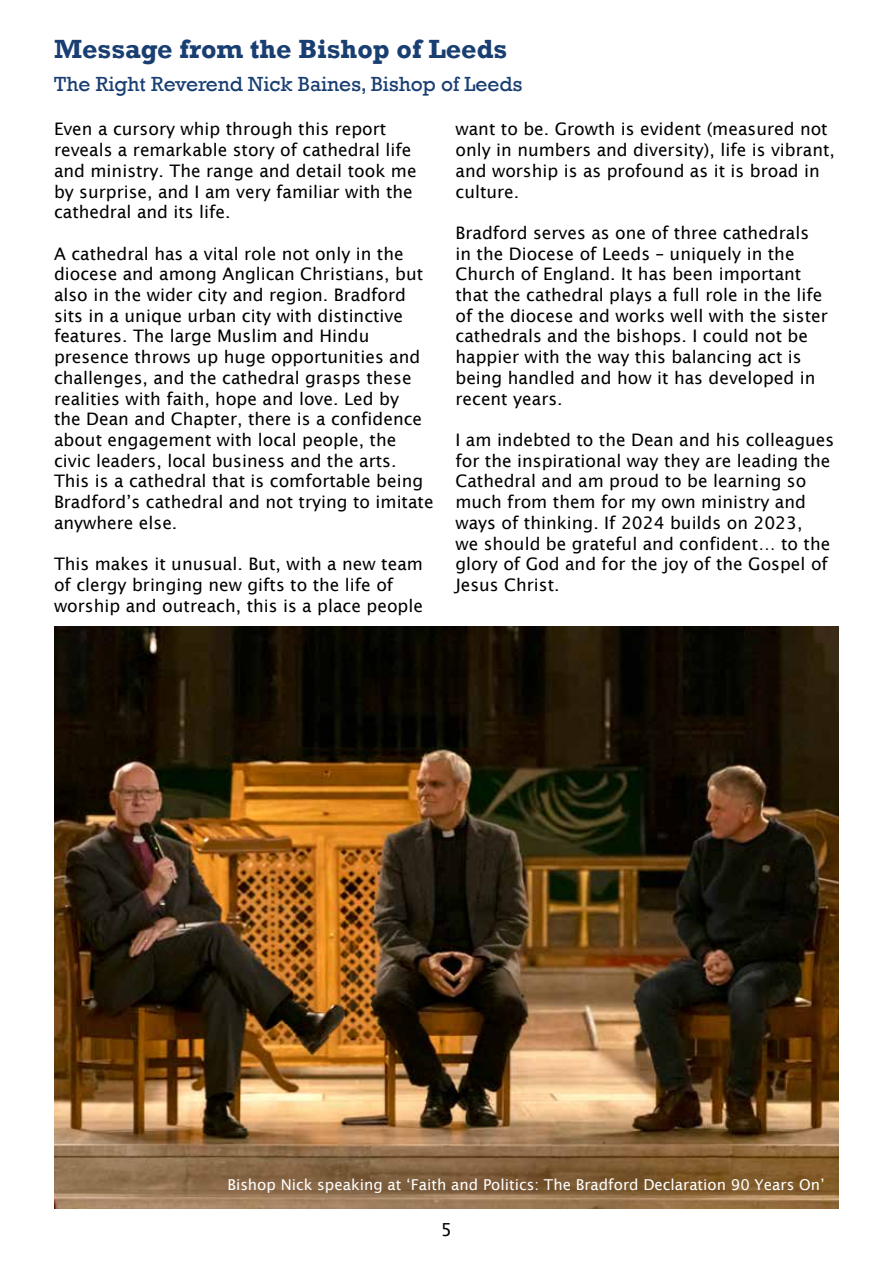
<style>
.page{position:relative;width:893px;height:1263px;background:#fff}
.page>*{position:absolute;margin:0;border:0;box-sizing:border-box;transform-origin:0 0}
.t1{font:700 27px "Rockwell";color:#193e72}
.t2{font:21px "Rockwell";color:#193e72}
.t3{font:18px "Lucida Sans";color:#000}
.t4{font:17.25px/20.7px "Lucida Sans";color:#000}
.t5{font:15px "Lucida Sans";color:#fff}
</style>
<div class="page">
<img style="left:54px;top:627px;width:785px;height:581px">
<h1 class="t1" style="left:54px;top:32px;width:455px">Message from the Bishop of Leeds</h1>
<p class="t2" style="left:54px;top:71px;width:470px">The Right Reverend Nick Baines, Bishop of Leeds</p>
<p class="t4" style="left:54px;top:119px;width:364px">Even a cursory whip through this report reveals a remarkable story of cathedral life and ministry. The range and detail took me by surprise, and I am very familiar with the cathedral and its life.</p>
<p class="t4" style="left:54px;top:243px;width:381px">A cathedral has a vital role not only in the diocese and among Anglican Christians, but also in the wider city and region. Bradford sits in a unique urban city with distinctive features. The large Muslim and Hindu presence throws up huge opportunities and challenges, and the cathedral grasps these realities with faith, hope and love. Led by<br>the Dean and Chapter, there is a confidence about engagement with local people, the civic leaders, local business and the arts.<br>This is a cathedral that is comfortable being Bradford’s cathedral and not trying to imitate anywhere else.</p>
<p class="t4" style="left:54px;top:554px;width:371px">This makes it unusual. But, with a new team of clergy bringing new gifts to the life of worship and outreach, this is a place people</p>
<p class="t4" style="left:455px;top:119px;width:381px">want to be. Growth is evident (measured not only in numbers and diversity), life is vibrant, and worship is as profound as it is broad in culture.</p>
<p class="t4" style="left:455px;top:222px;width:374px">Bradford serves as one of three cathedrals in the Diocese of Leeds – uniquely in the Church of England. It has been important that the cathedral plays a full role in the life of the diocese and works well with the sister cathedrals and the bishops. I could not be happier with the way this balancing act is being handled and how it has developed in recent years.</p>
<p class="t4" style="left:455px;top:429px;width:380px">I am indebted to the Dean and his colleagues for the inspirational way they are leading the Cathedral and am proud to be learning so much from them for my own ministry and ways of thinking. If 2024 builds on 2023,<br>we should be grateful and confident… to the glory of God and for the joy of the Gospel of Jesus Christ.</p>
<p class="t5" style="left:227px;top:1175px;width:599px">Bishop Nick speaking at ‘Faith and Politics: The Bradford Declaration 90 Years On’</p>
<p class="t3" style="left:441px;top:1220px;width:13px">5</p>
</div>
